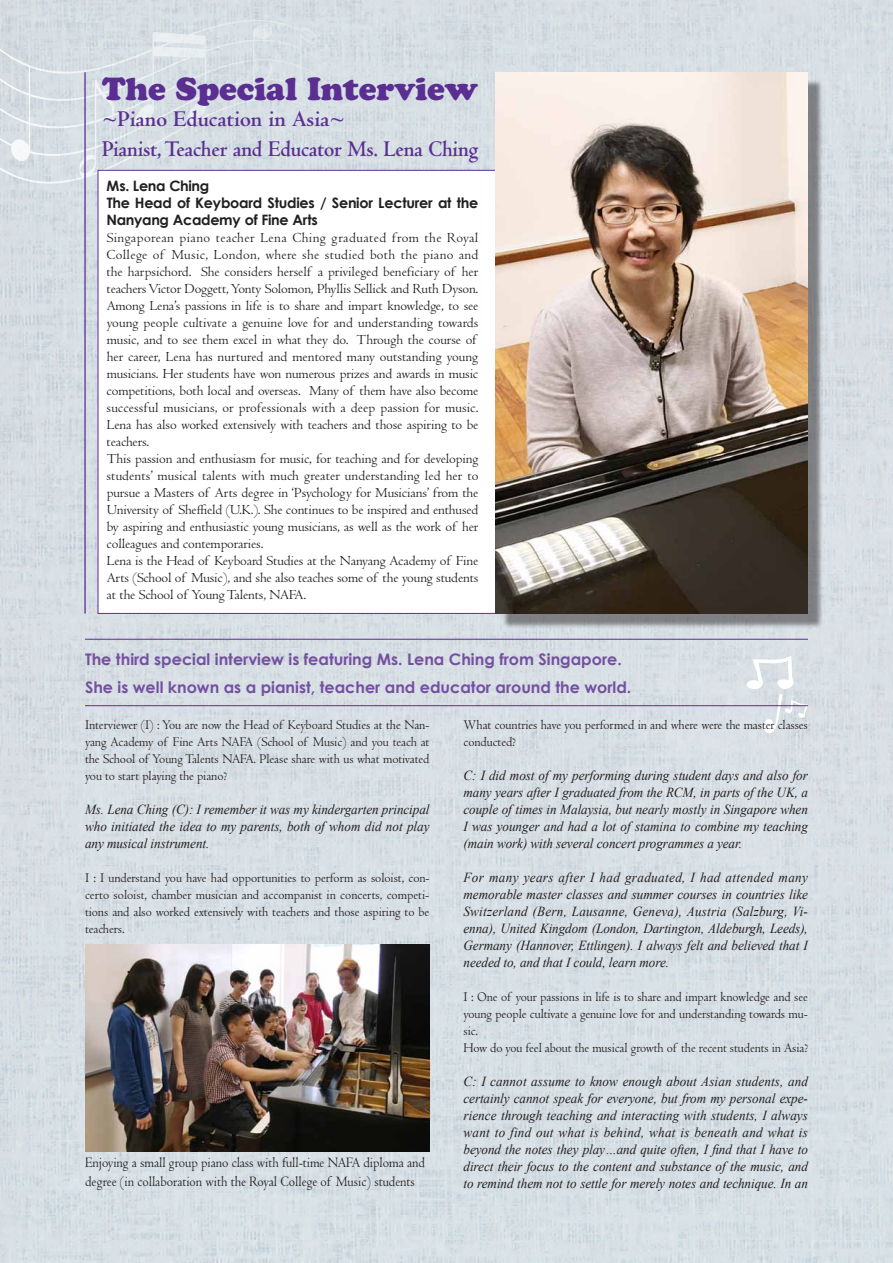
<style>
.page{position:relative;width:893px;height:1263px;background:#fff}
.page>*{position:absolute;margin:0;border:0;box-sizing:border-box;transform-origin:0 0}
.t1{font:31.95px "Cooper Black Std";letter-spacing:-.005em;color:#5b2e91}
.t2{font:700 23.4px/29.7px "Centaur MT Std";letter-spacing:-.005em;color:#5b2e91}
.t3{font:700 15.9px/27.6px "Century Gothic";color:#7450a0}
.t4{font:14.85px/19.2px "Centaur MT Std";color:#231f20;scale:.91 1}
.t5{font:14.4px/17px "Centaur MT Std";letter-spacing:-.005em;color:#231f20}
.t6{font:700 14.4px/17px "Century Gothic";letter-spacing:-.015em;color:#231f20}
.t7{font:italic 13.8px/17px "Times New Roman";letter-spacing:-.005em;color:#231f20;text-align:justify;scale:.95 1}
.t8{font:13.8px/17px "Centaur MT Std";letter-spacing:-.005em;color:#231f20;text-align:justify;scale:.95 1}
</style>
<div class="page">
<img style="left:0;top:0;width:893px;height:1263px">
<svg style="left:0;top:18px;width:337px;height:167px;background:#d7dfe4"></svg>
<svg style="left:747px;top:656px;width:61px;height:79px"></svg>
<div style="left:98px;top:170px;width:437px;height:443px;background:#fff"></div>
<div style="left:501px;top:79px;width:322px;height:550px;background:#231f20;opacity:.5"></div>
<img style="left:495px;top:73px;width:313px;height:541px">
<hr style="left:84px;top:72px;width:2px;height:542px;background:#5b2e91">
<img style="left:85px;top:944px;width:344px;height:207px">
<hr style="left:85px;top:705px;width:723px;height:1px;background:#5b2e91">
<hr style="left:85px;top:639px;width:723px;height:1px;background:#5b2e91">
<h1 class="t1" style="left:102px;top:69px;width:378px">The Special Interview</h1>
<h2 class="t2" style="left:102px;top:105px;width:378px">~Piano Education in Asia~<br>Pianist, Teacher and Educator Ms. Lena Ching</h2>
<p class="t6" style="left:106px;top:177px;width:373px">Ms. Lena Ching<br>The Head of Keyboard Studies / Senior Lecturer at the<br>Nanyang Academy of Fine Arts</p>
<p class="t5" style="left:107px;top:229px;width:373px">Singaporean piano teacher Lena Ching graduated from the Royal College of Music, London, where she studied both the piano and the harpsichord. She considers herself a privileged beneficiary of her teachers Victor Doggett, Yonty Solomon, Phyllis Sellick and Ruth Dyson.<br>Among Lena’s passions in life is to share and impart knowledge, to see young people cultivate a genuine love for and understanding towards music, and to see them excel in what they do. Through the course of her career, Lena has nurtured and mentored many outstanding young musicians. Her students have won numerous prizes and awards in music competitions, both local and overseas. Many of them have also become successful musicians, or professionals with a deep passion for music.<br>Lena has also worked extensively with teachers and those aspiring to be teachers.<br>This passion and enthusiasm for music, for teaching and for developing students’ musical talents with much greater understanding led her to pursue a Masters of Arts degree in ‘Psychology for Musicians’ from the University of Sheffield (U.K.). She continues to be inspired and enthused by aspiring and enthusiastic young musicians, as well as the work of her colleagues and contemporaries.<br>Lena is the Head of Keyboard Studies at the Nanyang Academy of Fine Arts (School of Music), and she also teaches some of the young students at the School of Young Talents, NAFA.</p>
<p class="t3" style="left:85px;top:645px;width:548px">The third special interview is featuring Ms. Lena Ching from Singapore.<br>She is well known as a pianist, teacher and educator around the world.</p>
<p class="t8" style="left:85px;top:716px;width:364px">Interviewer (I) : You are now the Head of Keyboard Studies at the Nan&shy;yang Academy of Fine Arts NAFA (School of Music) and you teach at the School of Young Talents NAFA. Please share with us what motivated you to start playing the piano?</p>
<p class="t7" style="left:85px;top:800px;width:364px">Ms. Lena Ching (C): I remember it was my kindergarten principal who initiated the idea to my parents, both of whom did not play any musical instrument.</p>
<p class="t8" style="left:85px;top:869px;width:364px">I : I understand you have had opportunities to perform as soloist, con&shy;certo soloist, chamber musician and accompanist in concerts, competi&shy;tions and also worked extensively with teachers and those aspiring to be teachers.</p>
<p class="t4" style="left:85px;top:1153px;width:375px">Enjoying a small group piano class with full-time NAFA diploma and degree (in collaboration with the Royal College of Music) students</p>
<p class="t8" style="left:463px;top:716px;width:364px">What countries have you performed in and where were the master classes conducted?</p>
<p class="t7" style="left:463px;top:766px;width:364px">C: I did most of my performing during student days and also for many years after I graduated from the RCM, in parts of the UK, a couple of times in Malaysia, but nearly mostly in Singapore when I was younger and had a lot of stamina to combine my teaching (main work) with several concert programmes a year.</p>
<p class="t7" style="left:463px;top:868px;width:364px">For many years after I had graduated, I had attended many memorable master classes and summer courses in countries like Switzerland (Bern, Lausanne, Geneva), Austria (Salzburg, Vi&shy;enna), United Kingdom (London, Dartington, Aldeburgh, Leeds), Germany (Hannover, Ettlingen). I always felt and believed that I needed to, and that I could, learn more.</p>
<p class="t8" style="left:463px;top:988px;width:364px;text-align:left">I : One of your passions in life is to share and impart knowledge and see young people cultivate a genuine love for and understanding towards mu&shy;sic.<br>How do you feel about the musical growth of the recent students in Asia?</p>
<p class="t7" style="left:463px;top:1072px;width:364px">C: I cannot assume to know enough about Asian students, and certainly cannot speak for everyone, but from my personal expe&shy;rience through teaching and interacting with students, I always want to find out what is behind, what is beneath and what is beyond the notes they play…and quite often, I find that I have to direct their focus to the content and substance of the music, and to remind them not to settle for merely notes and technique. In an</p>
</div>
